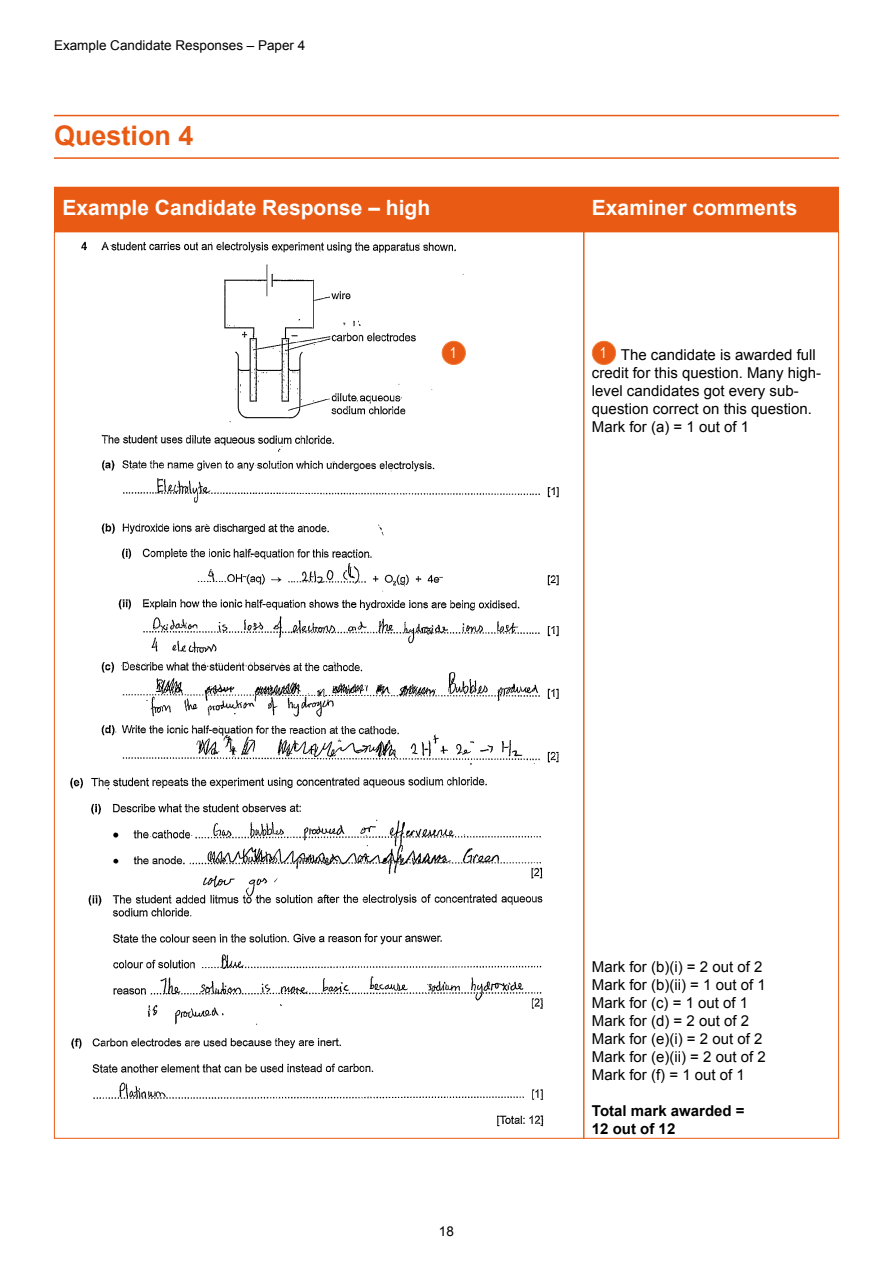
<style>
.page{position:relative;width:893px;height:1263px;background:#fff}
.page>*{position:absolute;margin:0;border:0;box-sizing:border-box;transform-origin:0 0}
.t1{font:700 27px "Arial";color:#e95b14}
.t2{font:700 21px "Arial";color:#fff}
.t3{font:15px/18px "Arial";color:#000}
.t4{font:700 15px/18px "Arial";color:#000}
.t5{font:15px "Arial Narrow";color:#fff}
.t6{font:13.5px "Arial";color:#000}
</style>
<div class="page">
<img style="left:70px;top:776px;width:474px;height:351px">
<hr style="left:54px;top:115px;width:785px;height:1px;background:#e95b14">
<hr style="left:54px;top:157px;width:785px;height:2px;background:#e95b14">
<div style="left:54px;top:187px;width:785px;height:45px;background:#e95b14"></div>
<img style="left:81px;top:241px;width:478px;height:524px">
<div style="left:442px;top:341px;width:23px;height:24px;background:#e95b14;border-radius:50%"></div>
<div style="left:442px;top:341px;width:24px;height:24px;border:1px solid #ef7f3f;border-radius:50%"></div>
<div style="left:592px;top:341px;width:24px;height:24px;background:#e95b14;border-radius:50%"></div>
<div style="left:592px;top:341px;width:24px;height:24px;border:1px solid #ef7f3f;border-radius:50%"></div>
<p class="t6" style="left:54px;top:36px;width:253px">Example Candidate Responses – Paper 4</p>
<h1 class="t1" style="left:54px;top:118px;width:141px">Question 4</h1>
<h2 class="t2" style="left:63px;top:194px;width:369px">Example Candidate Response – high</h2>
<h2 class="t2" style="left:592px;top:194px;width:207px">Examiner comments</h2>
<p class="t5" style="left:450px;top:342px;width:8px">1</p>
<p class="t5" style="left:600px;top:342px;width:8px">1</p>
<p class="t3" style="left:592px;top:346px;width:231px;text-indent:29px">The candidate is awarded full credit for this question. Many high&shy;level candidates got every sub&shy;question correct on this question.<br>Mark for (a) = 1 out of 1</p>
<p class="t6" style="left:439px;top:1222px;width:17px">18</p>
<p class="t3" style="left:592px;top:958px;width:175px">Mark for (b)(i) = 2 out of 2<br>Mark for (b)(ii) = 1 out of 1<br>Mark for (c) = 1 out of 1<br>Mark for (d) = 2 out of 2<br>Mark for (e)(i) = 2 out of 2<br>Mark for (e)(ii) = 2 out of 2<br>Mark for (f) = 1 out of 1</p>
<p class="t4" style="left:592px;top:1102px;width:154px">Total mark awarded =<br>12 out of 12</p>
</div>
